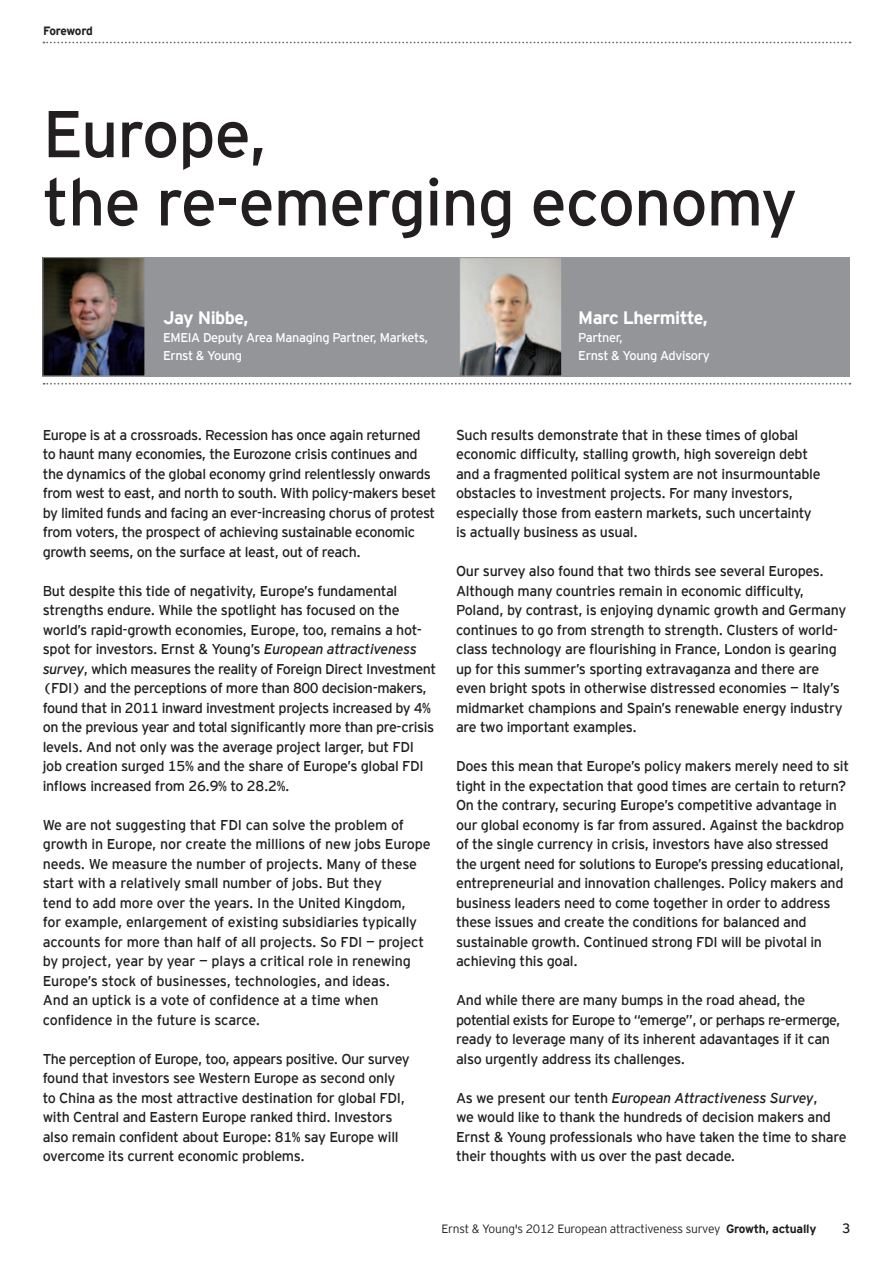
<style>
.page{position:relative;width:893px;height:1263px;background:#fff}
.page>*{position:absolute;margin:0;border:0;box-sizing:border-box;transform-origin:0 0}
.t1{font:66px/68.2px "EY Interstate";letter-spacing:-.02em;color:#231f20}
.t2{font:700 18px "EY Interstate";letter-spacing:-.03em;color:#fff}
.t3{font:14.25px/19.5px "EY Interstate";letter-spacing:-.02em;color:#231f20}
.t4{font:13.5px "EY Interstate";color:#231f20}
.t5{font:12.75px/18px "EY Interstate";letter-spacing:-.03em;color:#fff}
.t6{font:300 12px "EY Interstate";letter-spacing:-.02em;color:#231f20}
.t7{font:700 12px "EY Interstate";letter-spacing:-.035em;color:#231f20}
.s1{font-style:italic}
.s2{font-weight:700}
</style>
<div class="page">
<svg style="left:43px;top:42px;width:807px;height:1px"></svg>
<svg style="left:44px;top:383px;width:806px;height:2px"></svg>
<div style="left:43px;top:257px;width:807px;height:119px;background:#939598"></div>
<img style="left:461px;top:259px;width:99px;height:115px">
<div style="left:459px;top:257px;width:103px;height:119px;border:1px solid #939598"></div>
<img style="left:44px;top:259px;width:99px;height:115px">
<div style="left:42px;top:257px;width:103px;height:119px;border:1px solid #939598"></div>
<p class="t7" style="left:43px;top:24px;width:51px">Foreword</p>
<h1 class="t1" style="left:43px;top:99px;width:756px">Europe,<br>the re-emerging economy</h1>
<p class="t2" style="left:163px;top:308px;width:87px">Jay Nibbe,</p>
<p class="t5" style="left:163px;top:328px;width:267px">EMEIA Deputy Area Managing Partner, Markets,<br>Ernst &amp; Young</p>
<p class="t2" style="left:578px;top:308px;width:131px">Marc Lhermitte,</p>
<p class="t5" style="left:578px;top:328px;width:133px">Partner,<br>Ernst &amp; Young Advisory</p>
<p class="t3" style="left:43px;top:425px;width:395px">Europe is at a crossroads. Recession has once again returned to haunt many economies, the Eurozone crisis continues and the dynamics of the global economy grind relentlessly onwards from west to east, and north to south. With policy-makers beset by limited funds and facing an ever-increasing chorus of protest from voters, the prospect of achieving sustainable economic growth seems, on the surface at least, out of reach.</p>
<p class="t3" style="left:43px;top:581px;width:395px">But despite this tide of negativity, Europe’s fundamental strengths endure. While the spotlight has focused on the world’s rapid-growth economies, Europe, too, remains a hot&shy;spot for investors. Ernst &amp; Young’s <span class="s1">European attractiveness survey</span>, which measures the reality of Foreign Direct Investment (FDI) and the perceptions of more than 800 decision-makers, found that in 2011 inward investment projects increased by 4% on the previous year and total significantly more than pre-crisis levels. And not only was the average project larger, but FDI job creation surged 15% and the share of Europe’s global FDI inflows increased from 26.9% to 28.2%.</p>
<p class="t3" style="left:43px;top:815px;width:389px">We are not suggesting that FDI can solve the problem of growth in Europe, nor create the millions of new jobs Europe needs. We measure the number of projects. Many of these start with a relatively small number of jobs. But they<br>tend to add more over the years. In the United Kingdom,<br>for example, enlargement of existing subsidiaries typically accounts for more than half of all projects. So FDI — project by project, year by year — plays a critical role in renewing Europe’s stock of businesses, technologies, and ideas.<br>And an uptick is a vote of confidence at a time when confidence in the future is scarce.</p>
<p class="t3" style="left:43px;top:1049px;width:369px">The perception of Europe, too, appears positive. Our survey found that investors see Western Europe as second only to China as the most attractive destination for global FDI, with Central and Eastern Europe ranked third. Investors also remain confident about Europe: 81% say Europe will overcome its current economic problems.</p>
<p class="t3" style="left:456px;top:425px;width:366px">Such results demonstrate that in these times of global economic difficulty, stalling growth, high sovereign debt and a fragmented political system are not insurmountable obstacles to investment projects. For many investors, especially those from eastern markets, such uncertainty is actually business as usual.</p>
<p class="t3" style="left:456px;top:561px;width:392px">Our survey also found that two thirds see several Europes.<br>Although many countries remain in economic difficulty, Poland, by contrast, is enjoying dynamic growth and Germany continues to go from strength to strength. Clusters of world&shy;class technology are flourishing in France, London is gearing up for this summer’s sporting extravaganza and there are even bright spots in otherwise distressed economies — Italy’s midmarket champions and Spain’s renewable energy industry are two important examples.</p>
<p class="t3" style="left:456px;top:756px;width:395px">Does this mean that Europe’s policy makers merely need to sit tight in the expectation that good times are certain to return?<br>On the contrary, securing Europe’s competitive advantage in our global economy is far from assured. Against the backdrop of the single currency in crisis, investors have also stressed the urgent need for solutions to Europe’s pressing educational, entrepreneurial and innovation challenges. Policy makers and business leaders need to come together in order to address these issues and create the conditions for balanced and sustainable growth. Continued strong FDI will be pivotal in achieving this goal.</p>
<p class="t3" style="left:456px;top:990px;width:386px">And while there are many bumps in the road ahead, the potential exists for Europe to “emerge”, or perhaps re-ermerge, ready to leverage many of its inherent adavantages if it can also urgently address its challenges.</p>
<p class="t3" style="left:456px;top:1088px;width:392px">As we present our tenth <span class="s1">European Attractiveness Survey</span>,<br>we would like to thank the hundreds of decision makers and Ernst &amp; Young professionals who have taken the time to share their thoughts with us over the past decade.</p>
<p class="t6" style="left:441px;top:1222px;width:376px">Ernst &amp; Young's 2012 European attractiveness survey <span class="s2">Growth, actually</span></p>
<p class="t4" style="left:842px;top:1221px;width:10px">3</p>
</div>
